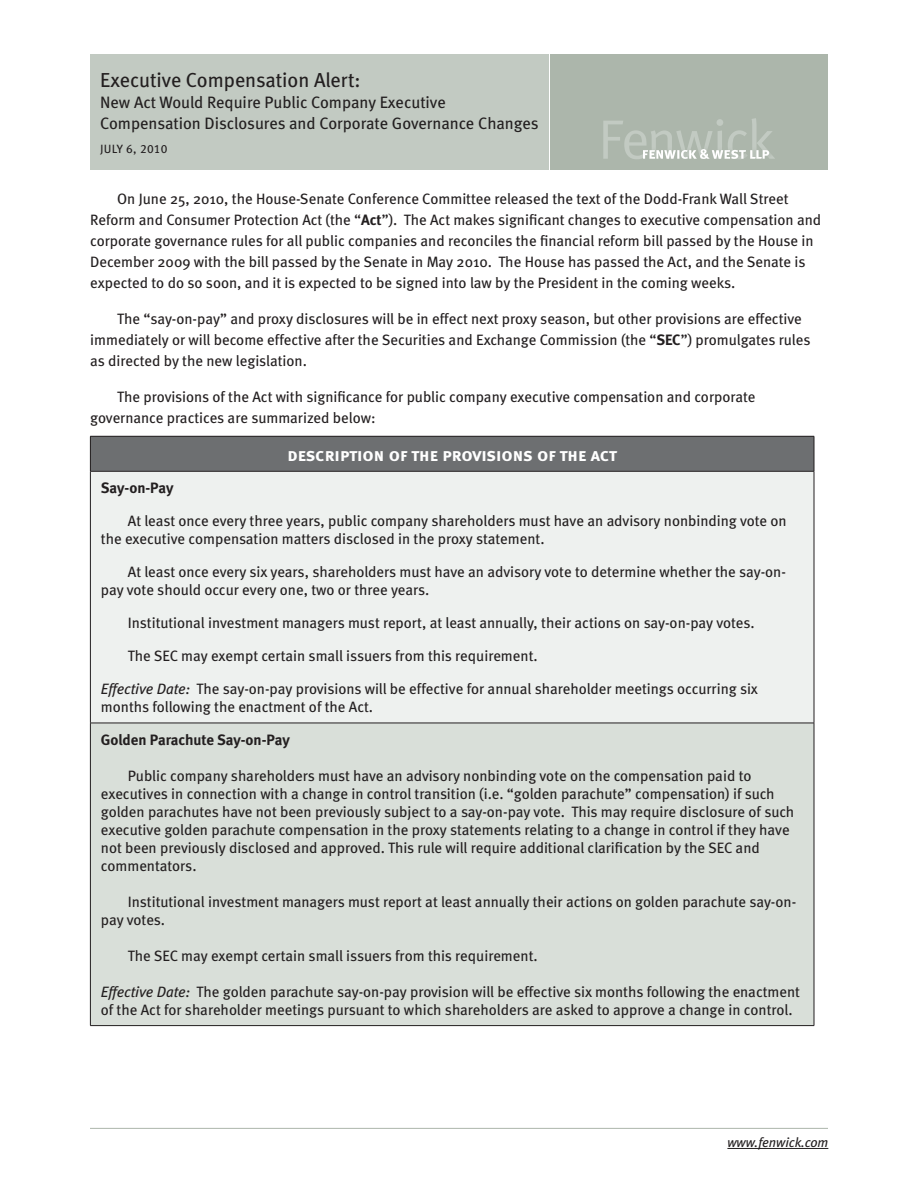
<style>
.page{position:relative;width:918px;height:1188px;background:#fff}
.page>*{position:absolute;margin:0;border:0;box-sizing:border-box;transform-origin:0 0}
.t1{font:20.25px "Meta";color:#231f20}
.t2{font:18px "Meta Bold Caps";letter-spacing:-.005em;color:#fff}
.t3{font:16.5px/21px "Meta";color:#231f20}
.t4{font:15px/18px "Meta";color:#231f20}
.t5{font:700 15px "Meta";letter-spacing:-.005em;color:#231f20}
.t6{font:italic 13.5px "Meta";color:#231f20}
.t7{font:12px "Meta Book LF Caps";letter-spacing:.02em;color:#231f20}
.s1{font-weight:700}
.s2{font-style:italic}
</style>
<div class="page">
<div style="left:550px;top:54px;width:278px;height:116px;background:#acb6ab"></div>
<div style="left:90px;top:54px;width:459px;height:116px;background:#c2cac2"></div>
<svg style="left:603px;top:118px;width:172px;height:41px"></svg>
<hr style="left:90px;top:1128px;width:738px;height:1px;background:#acb6ab">
<div style="left:90px;top:436px;width:724px;height:35px;background:#6d6f71"></div>
<div style="left:90px;top:471px;width:724px;height:252px;background:#eef1ef"></div>
<div style="left:90px;top:723px;width:724px;height:303px;background:#d9dfd9"></div>
<hr style="left:90px;top:436px;width:724px;height:1px;background:#231f20">
<hr style="left:90px;top:436px;width:1px;height:35px;background:#231f20">
<hr style="left:814px;top:436px;width:1px;height:35px;background:#231f20">
<hr style="left:90px;top:471px;width:724px;height:1px;background:#231f20">
<hr style="left:90px;top:472px;width:1px;height:251px;background:#231f20">
<hr style="left:814px;top:472px;width:1px;height:251px;background:#231f20">
<hr style="left:90px;top:723px;width:724px;height:1px;background:#231f20">
<hr style="left:90px;top:723px;width:1px;height:302px;background:#231f20">
<hr style="left:814px;top:723px;width:1px;height:302px;background:#231f20">
<hr style="left:90px;top:1025px;width:724px;height:1px;background:#231f20">
<hr style="left:727px;top:1148px;width:101px;height:1px;background:#231f20">
<h1 class="t1" style="left:100px;top:68px;width:262px">Executive Compensation Alert:</h1>
<p class="t3" style="left:100px;top:92px;width:440px">New Act Would Require Public Company Executive<br>Compensation Disclosures and Corporate Governance Changes</p>
<p class="t7" style="left:100px;top:142px;width:69px">JULY 6, 2010</p>
<p class="t4" style="left:90px;top:188px;width:732px;line-height:21px;text-indent:27px">On June 25, 2010, the House-Senate Conference Committee released the text of the Dodd-Frank Wall Street Reform and Consumer Protection Act (the “<span class="s1">Act</span>”). The Act makes significant changes to executive compensation and corporate governance rules for all public companies and reconciles the financial reform bill passed by the House in December 2009 with the bill passed by the Senate in May 2010. The House has passed the Act, and the Senate is expected to do so soon, and it is expected to be signed into law by the President in the coming weeks.</p>
<p class="t4" style="left:90px;top:308px;width:722px;line-height:21px;text-indent:27px">The “say-on-pay” and proxy disclosures will be in effect next proxy season, but other provisions are effective immediately or will become effective after the Securities and Exchange Commission (the “<span class="s1">SEC</span>”) promulgates rules as directed by the new legislation.</p>
<p class="t4" style="left:90px;top:386px;width:667px;line-height:21px;text-indent:27px">The provisions of the Act with significance for public company executive compensation and corporate governance practices are summarized below:</p>
<p class="t2" style="left:288px;top:444px;width:331px">description of the provisions of the act</p>
<p class="t5" style="left:101px;top:479px;width:74px">Say-on-Pay</p>
<p class="t4" style="left:101px;top:512px;width:687px;text-indent:27px">At least once every three years, public company shareholders must have an advisory nonbinding vote on the executive compensation matters disclosed in the proxy statement.</p>
<p class="t4" style="left:101px;top:563px;width:687px;text-indent:27px">At least once every six years, shareholders must have an advisory vote to determine whether the say-on&shy;pay vote should occur every one, two or three years.</p>
<p class="t4" style="left:128px;top:614px;width:628px">Institutional investment managers must report, at least annually, their actions on say-on-pay votes.</p>
<p class="t4" style="left:128px;top:647px;width:411px">The SEC may exempt certain small issuers from this requirement.</p>
<p class="t4" style="left:101px;top:680px;width:659px"><span class="s2">Effective Date:</span> The say-on-pay provisions will be effective for annual shareholder meetings occurring six months following the enactment of the Act.</p>
<p class="t5" style="left:101px;top:731px;width:190px">Golden Parachute Say-on-Pay</p>
<p class="t4" style="left:101px;top:767px;width:695px;text-indent:27px">Public company shareholders must have an advisory nonbinding vote on the compensation paid to executives in connection with a change in control transition (i.e. “golden parachute” compensation) if such golden parachutes have not been previously subject to a say-on-pay vote. This may require disclosure of such executive golden parachute compensation in the proxy statements relating to a change in control if they have not been previously disclosed and approved. This rule will require additional clarification by the SEC and commentators.</p>
<p class="t4" style="left:101px;top:893px;width:697px;text-indent:27px">Institutional investment managers must report at least annually their actions on golden parachute say-on&shy;pay votes.</p>
<p class="t4" style="left:128px;top:947px;width:411px">The SEC may exempt certain small issuers from this requirement.</p>
<p class="t4" style="left:101px;top:983px;width:701px"><span class="s2">Effective Date:</span> The golden parachute say-on-pay provision will be effective six months following the enactment of the Act for shareholder meetings pursuant to which shareholders are asked to approve a change in control.</p>
<p class="t6" style="left:727px;top:1134px;width:102px">www.fenwick.com</p>
</div>
